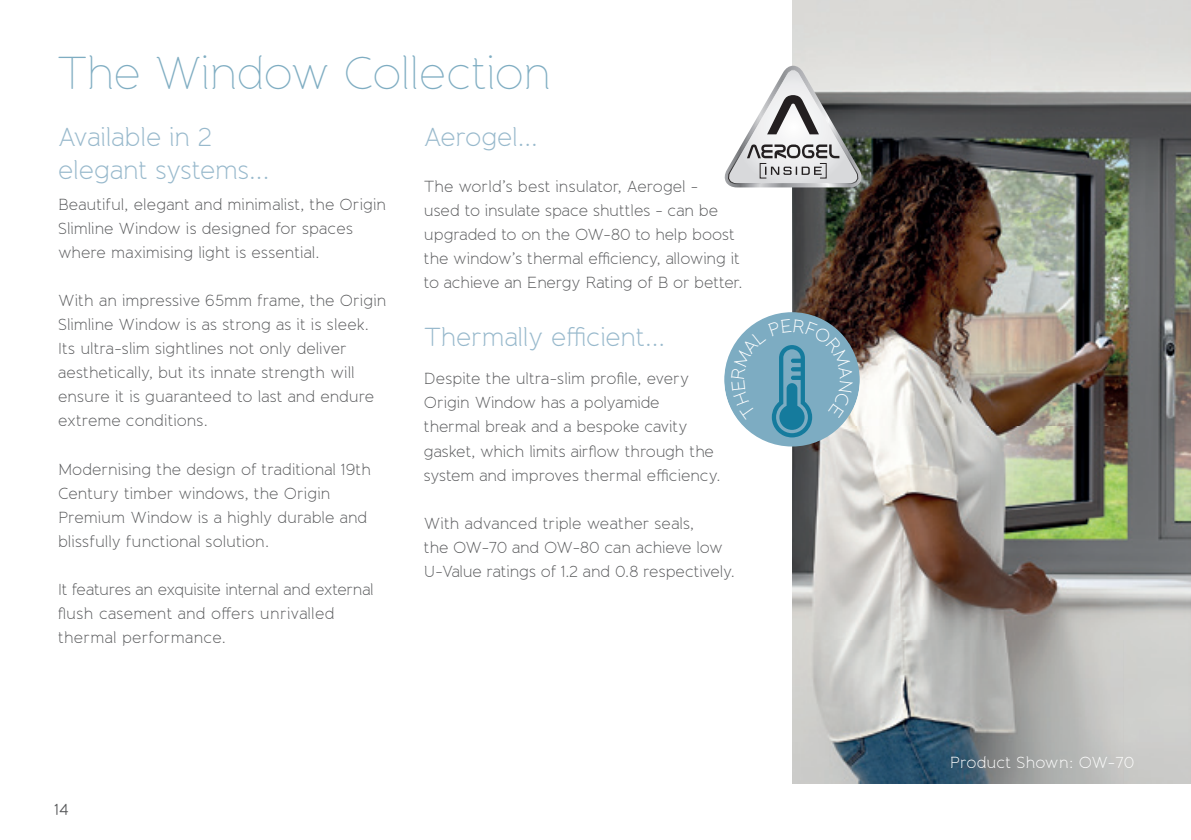
<style>
.page{position:relative;width:1191px;height:840px;background:#fff}
.page>*{position:absolute;margin:0;border:0;box-sizing:border-box;transform-origin:0 0}
.t1{font:100 46px "Banda";letter-spacing:-.015em;color:#7fadc2}
.t2{font:300 26px/32px "Banda";letter-spacing:-.015em;color:#98b9cc}
.t3{font:300 16px/24px "Banda";letter-spacing:-.005em;color:#57585a}
.t4{font:300 16px "Banda";letter-spacing:.005em;color:#fff}
.t5{font:16px "Banda";color:#57585a}
</style>
<div class="page">
<img style="left:792px;top:0;width:399px;height:782px">
<div style="left:724px;top:312px;width:135px;height:134px;background:#7dacc2;border-radius:50%"></div>
<svg style="left:724px;top:66px;width:138px;height:121px"></svg>
<div style="left:760px;top:163px;width:6px;height:15px;border:1px solid #231f20"></div>
<div style="left:819px;top:163px;width:7px;height:15px;border:1px solid #231f20"></div>
<svg style="left:731px;top:319px;width:121px;height:118px"></svg>
<h1 class="t1" style="left:57px;top:47px;width:496px">The Window Collection</h1>
<h2 class="t2" style="left:424px;top:121px;width:116px">Aerogel...</h2>
<p class="t3" style="left:424px;top:174px;width:320px">The world’s best insulator, Aerogel -<br>used to insulate space shuttles - can be upgraded to on the OW-80 to help boost the window’s thermal efficiency, allowing it to achieve an Energy Rating of B or better.</p>
<h2 class="t2" style="left:424px;top:321px;width:243px">Thermally efficient...</h2>
<p class="t3" style="left:424px;top:366px;width:298px">Despite the ultra-slim profile, every Origin Window has a polyamide<br>thermal break and a bespoke cavity gasket, which limits airflow through the system and improves thermal efficiency.</p>
<p class="t3" style="left:424px;top:510px;width:313px">With advanced triple weather seals,<br>the OW-70 and OW-80 can achieve low<br>U-Value ratings of 1.2 and 0.8 respectively.</p>
<h2 class="t2" style="left:58px;top:121px;width:213px">Available in 2 elegant systems...</h2>
<p class="t3" style="left:58px;top:192px;width:330px">Beautiful, elegant and minimalist, the Origin<br>Slimline Window is designed for spaces where maximising light is essential.</p>
<p class="t3" style="left:58px;top:288px;width:330px">With an impressive 65mm frame, the Origin Slimline Window is as strong as it is sleek.<br>Its ultra-slim sightlines not only deliver aesthetically, but its innate strength will ensure it is guaranteed to last and endure extreme conditions.</p>
<p class="t3" style="left:58px;top:456px;width:315px">Modernising the design of traditional 19th Century timber windows, the Origin Premium Window is a highly durable and blissfully functional solution.</p>
<p class="t3" style="left:58px;top:576px;width:317px">It features an exquisite internal and external flush casement and offers unrivalled thermal performance.</p>
<p class="t5" style="left:54px;top:799px;width:16px">14</p>
<p class="t4" style="left:950px;top:752px;width:186px">Product Shown: OW-70</p>
</div>
